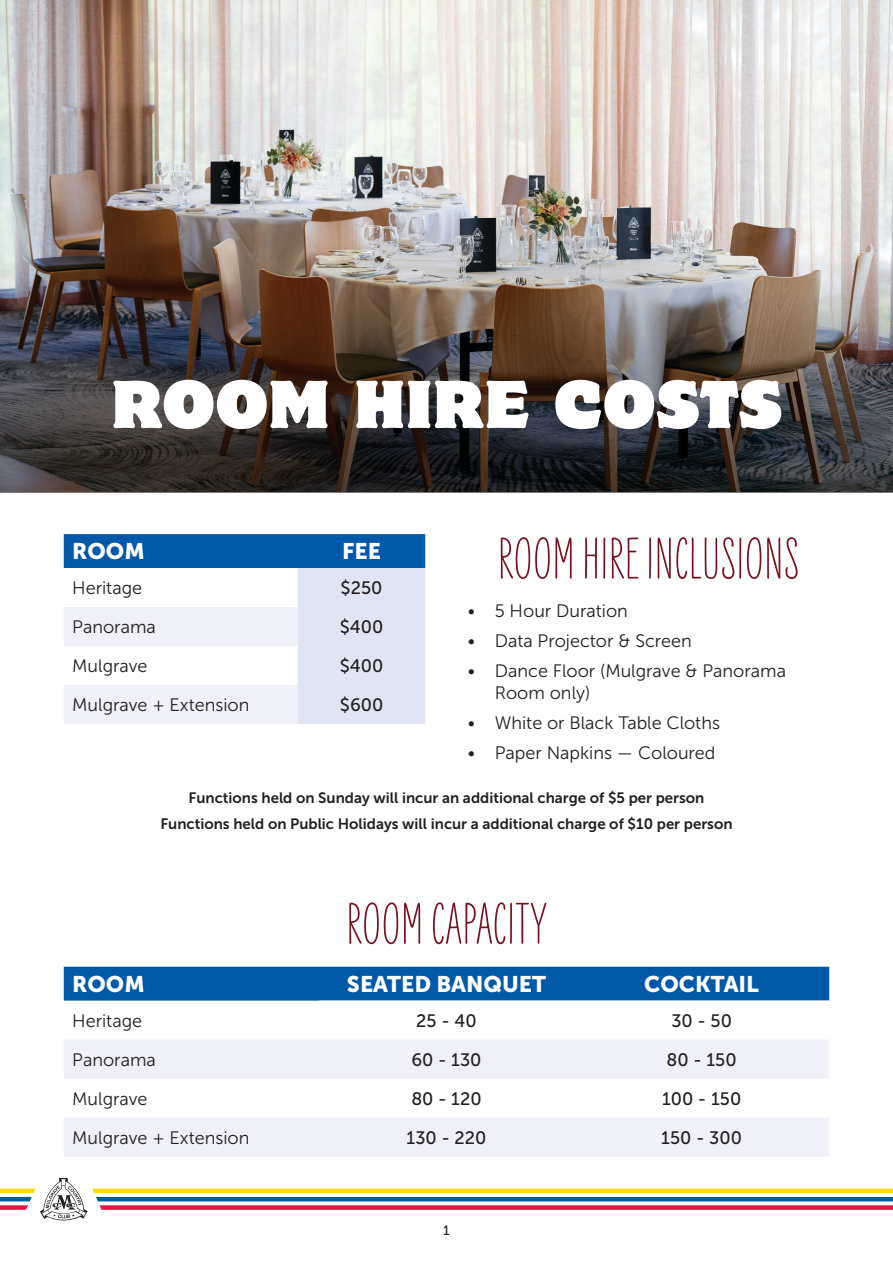
<style>
.page{position:relative;width:893px;height:1263px;background:#fff}
.page>*{position:absolute;margin:0;border:0;box-sizing:border-box;transform-origin:0 0}
.Sub-headCentred{font:500 60px "Liebe Erika";letter-spacing:.01em;color:#78111e}
.heading{font:60px "Motter Corpus Std";letter-spacing:.015em;color:#fff}
.tableTitles{font:22.5px "Museo Sans 900";color:#fff}
.Body{font:18px/21.6px "Museo Sans 300";color:#231f20}
.BodyCentred{font:18px "Museo Sans 500";color:#231f20}
.BodyCentred-2{font:15px "Museo Sans 700";color:#231f20}
.t1{font:13.5px "Museo Sans 500";color:#231f20}
</style>
<div class="page">
<img style="left:0;top:0;width:893px;height:253px">
<img style="left:0;top:253px;width:893px;height:240px">
<svg style="left:64px;top:534px;width:361px;height:190px"></svg>
<div style="left:64px;top:967px;width:765px;height:33px;background:#0058a9"></div>
<svg style="left:319px;top:1000px;width:510px;height:1px"></svg>
<svg style="left:64px;top:1040px;width:765px;height:117px;fill:#eff0f8"></svg>
<div style="left:92px;top:1188px;width:801px;height:5px;background:#ffda00"></div>
<hr style="left:92px;top:1197px;width:801px;height:4px;background:#0058a9">
<div style="left:92px;top:1205px;width:801px;height:5px;background:#e3173e"></div>
<svg style="left:40px;top:1178px;width:48px;height:42px"></svg>
<div style="left:0;top:1188px;width:36px;height:5px;background:#ffda00"></div>
<svg style="left:0;top:1197px;width:32px;height:4px"></svg>
<svg style="left:0;top:1205px;width:28px;height:5px"></svg>
<p class="heading" style="left:112px;top:366px;width:671px">ROOM HIRE COSTS</p>
<p class="Sub-headCentred" style="left:498px;top:526px;width:303px">ROOM HIRE INCLUSIONS</p>
<p class="Body" style="left:468px;top:600px;width:162px">• 5 Hour Duration</p>
<p class="Body" style="left:468px;top:630px;width:226px">• Data Projector &amp; Screen</p>
<p class="Body" style="left:495px;top:660px;width:293px;text-indent:-27px">• Dance Floor (Mulgrave &amp; Panorama<br>Room only)</p>
<p class="Body" style="left:468px;top:712px;width:254px">• White or Black Table Cloths</p>
<p class="Body" style="left:468px;top:742px;width:249px">• Paper Napkins — Coloured</p>
<p class="BodyCentred-2" style="left:188px;top:789px;width:517px">Functions held on Sunday will incur an additional charge of $5 per person</p>
<p class="BodyCentred-2" style="left:160px;top:816px;width:574px">Functions held on Public Holidays will incur a additional charge of $10 per person</p>
<p class="tableTitles" style="left:72px;top:539px;width:74px">ROOM</p>
<p class="tableTitles" style="left:342px;top:539px;width:40px">FEE</p>
<p class="Body" style="left:72px;top:577px;width:71px">Heritage</p>
<p class="BodyCentred" style="left:341px;top:578px;width:43px">$250</p>
<p class="Body" style="left:72px;top:616px;width:85px">Panorama</p>
<p class="BodyCentred" style="left:340px;top:617px;width:45px">$400</p>
<p class="Body" style="left:72px;top:655px;width:77px">Mulgrave</p>
<p class="BodyCentred" style="left:340px;top:656px;width:45px">$400</p>
<p class="Body" style="left:72px;top:694px;width:179px">Mulgrave + Extension</p>
<p class="BodyCentred" style="left:340px;top:695px;width:45px">$600</p>
<p class="Sub-headCentred" style="left:346px;top:892px;width:202px">ROOM CAPACITY</p>
<p class="tableTitles" style="left:72px;top:971px;width:74px">ROOM</p>
<p class="tableTitles" style="left:347px;top:971px;width:200px">SEATED BANQUET</p>
<p class="tableTitles" style="left:644px;top:971px;width:116px">COCKTAIL</p>
<p class="Body" style="left:72px;top:1010px;width:71px">Heritage</p>
<p class="BodyCentred" style="left:416px;top:1011px;width:62px">25 - 40</p>
<p class="BodyCentred" style="left:671px;top:1011px;width:62px">30 - 50</p>
<p class="Body" style="left:72px;top:1049px;width:85px">Panorama</p>
<p class="BodyCentred" style="left:411px;top:1050px;width:72px">60 - 130</p>
<p class="BodyCentred" style="left:667px;top:1050px;width:72px">80 - 150</p>
<p class="Body" style="left:72px;top:1088px;width:77px">Mulgrave</p>
<p class="BodyCentred" style="left:411px;top:1089px;width:72px">80 - 120</p>
<p class="BodyCentred" style="left:662px;top:1089px;width:81px">100 - 150</p>
<p class="Body" style="left:72px;top:1127px;width:179px">Mulgrave + Extension</p>
<p class="BodyCentred" style="left:407px;top:1128px;width:81px">130 - 220</p>
<p class="BodyCentred" style="left:661px;top:1128px;width:82px">150 - 300</p>
<p class="t1" style="left:443px;top:1223px;width:8px">1</p>
</div>
